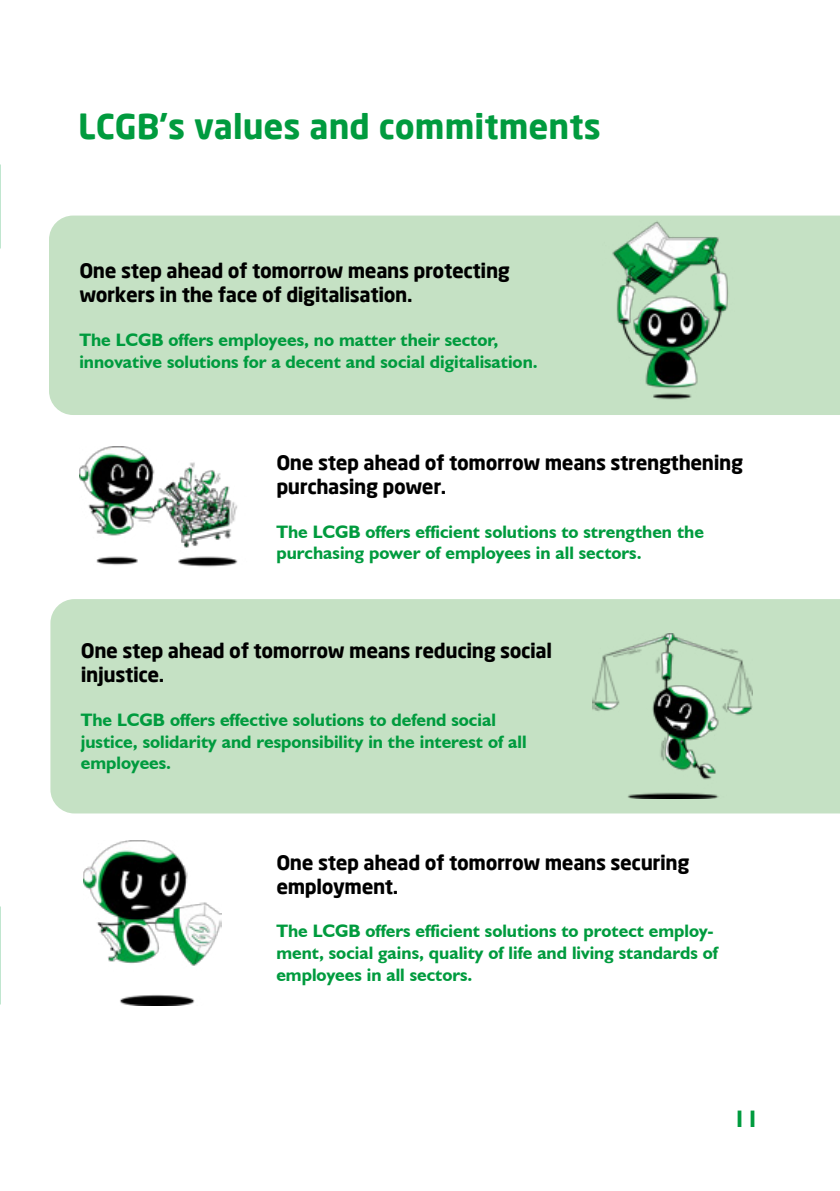
<style>
.page{position:relative;width:840px;height:1191px;background:#fff}
.page>*{position:absolute;margin:0;border:0;box-sizing:border-box;transform-origin:0 0}
.t1{font:700 34px "Neo Sans";color:#009b3e}
.t2{font:700 23.8px "Humanist 521 BT";color:#009b3e}
.t3{font:700 20px/24px "Neo Sans";letter-spacing:-.02em;color:#000}
.t4{font:700 18px/21.6px "Humanist 521 BT";color:#009b3e}
</style>
<div class="page">
<div style="left:49px;top:215px;width:790px;height:200px;background:#c5e1c4"></div>
<div style="left:50px;top:599px;width:789px;height:214px;background:#c5e1c4"></div>
<img style="left:79px;top:447px;width:159px;height:120px">
<img style="left:592px;top:633px;width:159px;height:165px">
<img style="left:602px;top:220px;width:132px;height:182px">
<img style="left:83px;top:840px;width:138px;height:165px">
<h1 class="t1" style="left:78px;top:105px;width:524px">LCGB’s values and commitments</h1>
<p class="t3" style="left:79px;top:258px;width:431px">One step ahead of tomorrow means protecting workers in the face of digitalisation.</p>
<p class="t4" style="left:79px;top:329px;width:459px">The LCGB offers employees, no matter their sector, innovative solutions for a decent and social digitalisation.</p>
<p class="t3" style="left:276px;top:450px;width:468px">One step ahead of tomorrow means strengthening purchasing power.</p>
<p class="t4" style="left:276px;top:520px;width:429px">The LCGB offers efficient solutions to strengthen the purchasing power of employees in all sectors.</p>
<p class="t3" style="left:81px;top:638px;width:472px">One step ahead of tomorrow means reducing social injustice.</p>
<p class="t4" style="left:81px;top:709px;width:447px">The LCGB offers effective solutions to defend social justice, solidarity and responsibility in the interest of all employees.</p>
<p class="t3" style="left:276px;top:849px;width:414px">One step ahead of tomorrow means securing employment.</p>
<p class="t4" style="left:276px;top:920px;width:443px">The LCGB offers efficient solutions to protect employ&shy;ment, social gains, quality of life and living standards of employees in all sectors.</p>
<h2 class="t2" style="left:732px;top:1104px;width:28px">11</h2>
</div>
